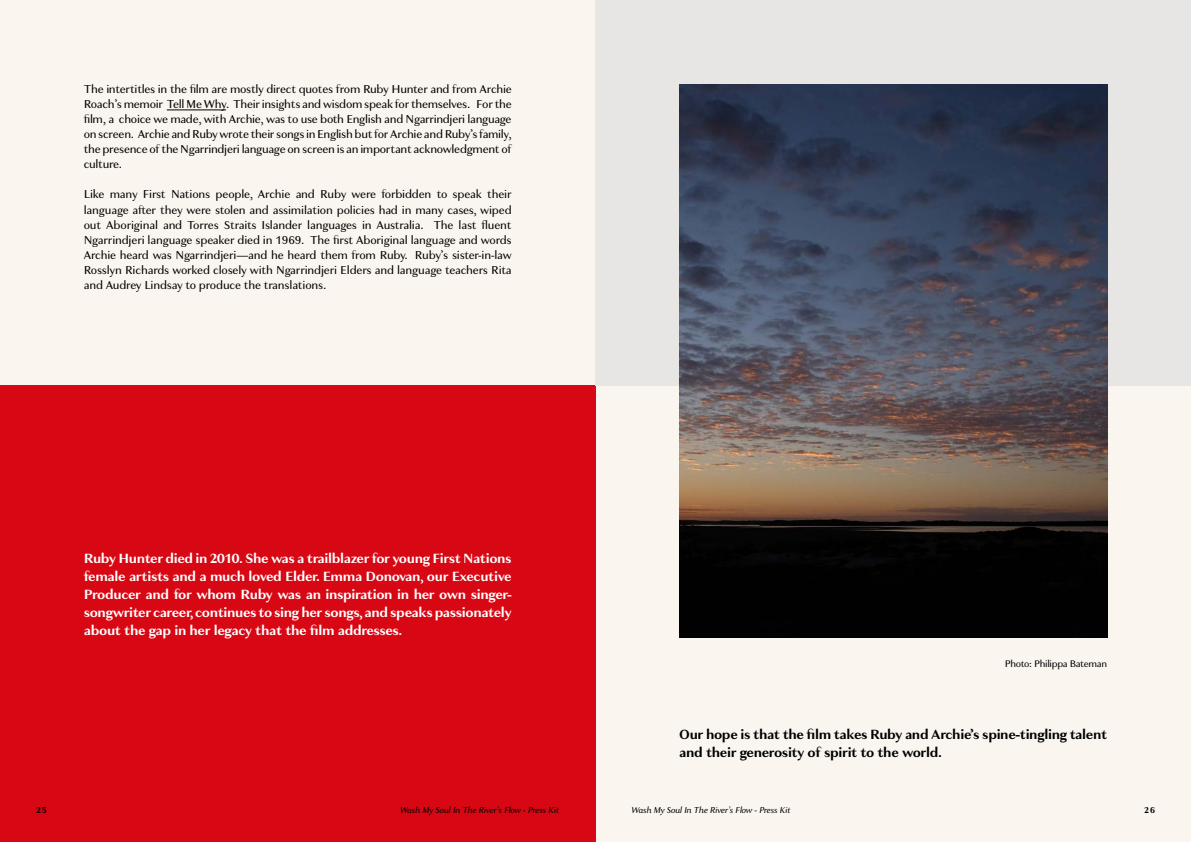
<style>
.page{position:relative;width:1191px;height:842px;background:#faf5ef}
.page>*{position:absolute;margin:0;border:0;box-sizing:border-box;transform-origin:0 0}
.t1{font:700 14px/18px "Granville";letter-spacing:-.025em;color:#fff;text-align:justify}
.t2{font:700 14px/18px "Granville";letter-spacing:-.025em;color:#000}
.t3{font:12px/15px "Granville";letter-spacing:-.025em;color:#000;text-align:justify}
.t4{font:10px "Granville";letter-spacing:-.025em;color:#000}
.t5{font:italic 9px "Granville";letter-spacing:-.025em;color:#000}
.t6{font:700 9px "Granville";color:#000}
</style>
<div class="page">
<div style="left:0;top:385px;width:595px;height:457px;background:#d70814"></div>
<div style="left:595px;top:0;width:596px;height:385px;background:#e8e6e5"></div>
<img style="left:679px;top:84px;width:428px;height:553px">
<hr style="left:167px;top:110px;width:59px;height:1px;background:#000">
<p class="t3" style="left:84px;top:82px;width:429px">The intertitles in the film are mostly direct quotes from Ruby Hunter and from Archie Roach’s memoir Tell Me Why. Their insights and wisdom speak for themselves. For the film, a choice we made, with Archie, was to use both English and Ngarrindjeri language on screen. Archie and Ruby wrote their songs in English but for Archie and Ruby’s family, the presence of the Ngarrindjeri language on screen is an important acknowledgment of culture.</p>
<p class="t3" style="left:84px;top:187px;width:429px">Like many First Nations people, Archie and Ruby were forbidden to speak their language after they were stolen and assimilation policies had in many cases, wiped out Aboriginal and Torres Straits Islander languages in Australia. The last fluent Ngarrindjeri language speaker died in 1969. The first Aboriginal language and words Archie heard was Ngarrindjeri—and he heard them from Ruby. Ruby’s sister-in-law Rosslyn Richards worked closely with Ngarrindjeri Elders and language teachers Rita and Audrey Lindsay to produce the translations.</p>
<p class="t1" style="left:84px;top:549px;width:429px">Ruby Hunter died in 2010. She was a trailblazer for young First Nations female artists and a much loved Elder. Emma Donovan, our Executive Producer and for whom Ruby was an inspiration in her own singer&shy;songwriter career, continues to sing her songs, and speaks passionately about the gap in her legacy that the film addresses.</p>
<p class="t4" style="left:1004px;top:657px;width:104px">Photo: Philippa Bateman</p>
<p class="t2" style="left:679px;top:725px;width:429px">Our hope is that the film takes Ruby and Archie’s spine-tingling talent and their generosity of spirit to the world.</p>
<p class="t6" style="left:36px;top:803px;width:12px">25</p>
<p class="t5" style="left:400px;top:804px;width:161px">Wash My Soul In The River’s Flow - Press Kit</p>
<p class="t5" style="left:631px;top:804px;width:161px">Wash My Soul In The River’s Flow - Press Kit</p>
<p class="t6" style="left:1144px;top:803px;width:12px">26</p>
</div>
